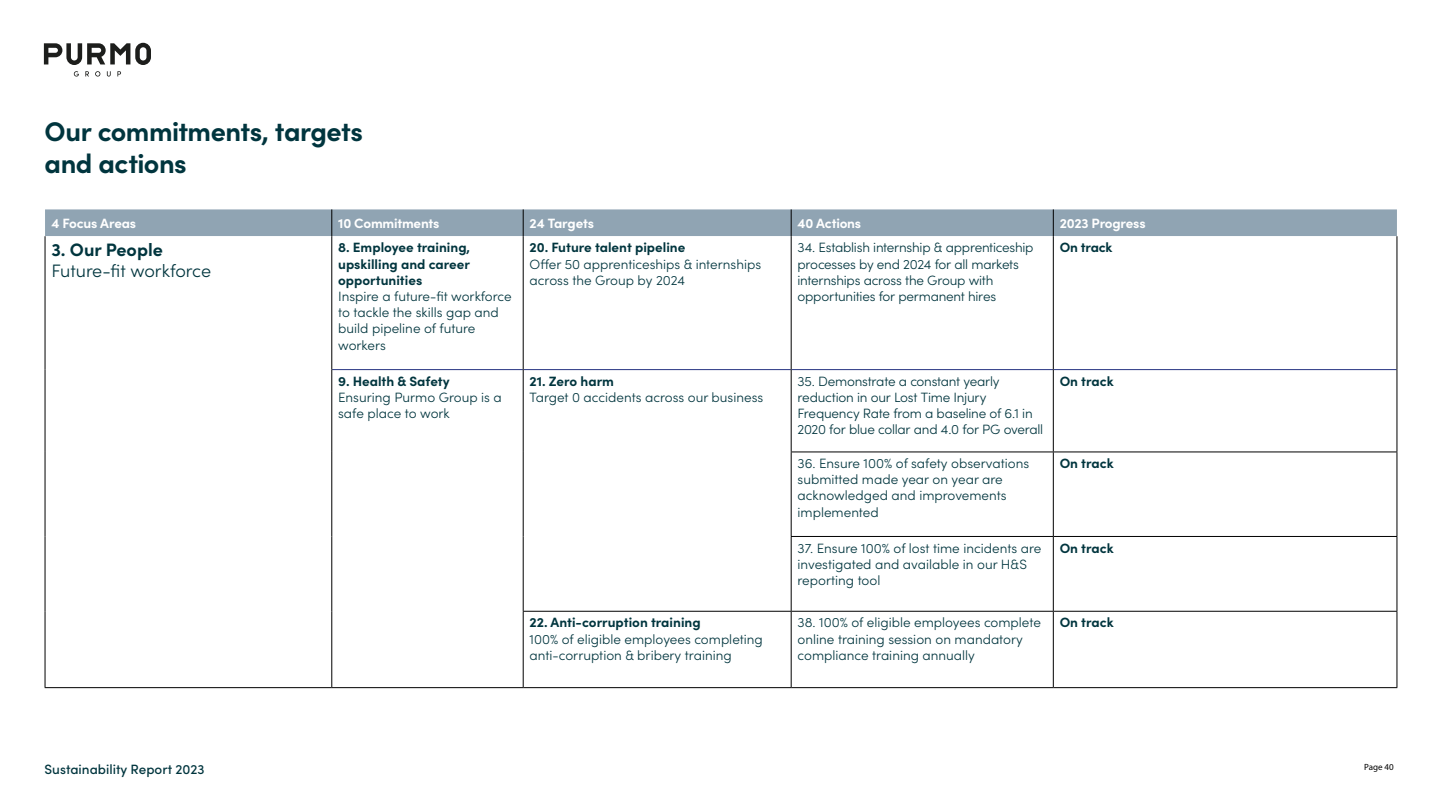
<style>
.page{position:relative;width:1442px;height:808px;background:#fff}
.page>*{position:absolute;margin:0;border:0;box-sizing:border-box;transform-origin:0 0}
.t1{font:700 27px/32.4px "Sofia Pro";letter-spacing:-.02em;color:#00353e}
.t2{font:300 18px "Sofia Pro";color:#00353e}
.t3{font:700 18px "Sofia Pro";color:#00353e}
.t4{font:300 13.5px/16.2px "Sofia Pro";color:#00353e}
.t5{font:300 13.5px/16.2px "Sofia Pro";letter-spacing:-.02em;color:#00353e}
.t6{font:700 13.5px/16.2px "Sofia Pro";color:#00353e;text-align:justify}
.t7{font:700 13.5px "Sofia Pro";letter-spacing:-.015em;color:#fff}
.t8{font:500 13.5px "Sofia Pro";color:#00353e}
.t9{font:9px "Myriad Pro";color:#000}
</style>
<div class="page">
<svg style="left:44px;top:43px;width:107px;height:22px"></svg>
<svg style="left:85px;top:71px;width:4px;height:5px"></svg>
<svg style="left:95px;top:71px;width:5px;height:6px"></svg>
<svg style="left:117px;top:71px;width:4px;height:5px"></svg>
<svg style="left:74px;top:71px;width:5px;height:6px"></svg>
<svg style="left:107px;top:71px;width:4px;height:6px"></svg>
<svg style="left:332px;top:236px;width:721px;height:451px"></svg>
<svg style="left:1054px;top:370px;width:342px;height:241px"></svg>
<hr style="left:790px;top:452px;width:263px;height:1px;background:#000">
<hr style="left:1053px;top:452px;width:344px;height:1px;background:#000">
<hr style="left:790px;top:536px;width:263px;height:1px;background:#000">
<hr style="left:1053px;top:536px;width:344px;height:1px;background:#000">
<hr style="left:523px;top:611px;width:268px;height:1px;background:#000">
<hr style="left:791px;top:611px;width:262px;height:1px;background:#000">
<hr style="left:1053px;top:611px;width:344px;height:1px;background:#000">
<hr style="left:332px;top:369px;width:191px;height:1px;background:#283583">
<hr style="left:523px;top:369px;width:267px;height:1px;background:#283583">
<hr style="left:791px;top:369px;width:262px;height:1px;background:#283583">
<hr style="left:1053px;top:369px;width:343px;height:1px;background:#283583">
<hr style="left:45px;top:236px;width:1px;height:134px;background:#000">
<hr style="left:45px;top:370px;width:1px;height:82px;background:#000">
<hr style="left:45px;top:452px;width:1px;height:84px;background:#000">
<hr style="left:45px;top:536px;width:1px;height:75px;background:#000">
<hr style="left:45px;top:611px;width:1px;height:76px;background:#000">
<hr style="left:45px;top:687px;width:287px;height:1px;background:#000">
<hr style="left:332px;top:687px;width:191px;height:1px;background:#000">
<hr style="left:523px;top:687px;width:268px;height:1px;background:#000">
<hr style="left:791px;top:687px;width:262px;height:1px;background:#000">
<hr style="left:1053px;top:687px;width:344px;height:1px;background:#000">
<hr style="left:331px;top:236px;width:1px;height:134px;background:#000">
<hr style="left:523px;top:236px;width:1px;height:134px;background:#000">
<hr style="left:790px;top:236px;width:1px;height:134px;background:#000">
<hr style="left:1053px;top:236px;width:1px;height:134px;background:#000">
<hr style="left:1396px;top:236px;width:1px;height:134px;background:#000">
<hr style="left:331px;top:370px;width:1px;height:82px;background:#000">
<hr style="left:331px;top:452px;width:1px;height:84px;background:#000">
<hr style="left:331px;top:536px;width:1px;height:75px;background:#000">
<hr style="left:331px;top:611px;width:1px;height:76px;background:#000">
<hr style="left:523px;top:370px;width:1px;height:82px;background:#000">
<hr style="left:523px;top:452px;width:1px;height:84px;background:#000">
<hr style="left:523px;top:536px;width:1px;height:75px;background:#000">
<hr style="left:790px;top:370px;width:1px;height:82px;background:#000">
<hr style="left:1053px;top:370px;width:1px;height:82px;background:#000">
<hr style="left:1396px;top:370px;width:1px;height:82px;background:#000">
<hr style="left:790px;top:452px;width:1px;height:84px;background:#000">
<hr style="left:1053px;top:452px;width:1px;height:84px;background:#000">
<hr style="left:1396px;top:452px;width:1px;height:84px;background:#000">
<hr style="left:790px;top:537px;width:1px;height:74px;background:#000">
<hr style="left:1053px;top:537px;width:1px;height:74px;background:#000">
<hr style="left:1396px;top:537px;width:1px;height:74px;background:#000">
<hr style="left:523px;top:612px;width:1px;height:75px;background:#000">
<hr style="left:790px;top:612px;width:1px;height:75px;background:#000">
<hr style="left:1053px;top:612px;width:1px;height:75px;background:#000">
<hr style="left:1396px;top:612px;width:1px;height:75px;background:#000">
<div style="left:45px;top:209px;width:1351px;height:27px;background:#90a4b3"></div>
<h1 class="t1" style="left:45px;top:113px;width:320px">Our commitments, targets and actions</h1>
<p class="t7" style="left:51px;top:213px;width:86px">4 Focus Areas</p>
<p class="t7" style="left:338px;top:213px;width:103px">10 Commitments</p>
<p class="t7" style="left:529px;top:213px;width:66px">24 Targets</p>
<p class="t7" style="left:797px;top:213px;width:65px">40 Actions</p>
<p class="t7" style="left:1059px;top:213px;width:87px">2023 Progress</p>
<h2 class="t3" style="left:51px;top:235px;width:113px">3. Our People</h2>
<h2 class="t2" style="left:51px;top:258px;width:161px">Future-fit workforce</h2>
<p class="t6" style="left:338px;top:238px;width:134px">8. Employee training, upskilling and career opportunities</p>
<p class="t4" style="left:338px;top:287px;width:175px">Inspire a future-fit workforce to tackle the skills gap and build pipeline of future workers</p>
<p class="t6" style="left:529px;top:238px;width:157px">20. Future talent pipeline</p>
<p class="t4" style="left:529px;top:255px;width:233px">Offer 50 apprenticeships &amp; internships across the Group by 2024</p>
<p class="t5" style="left:797px;top:239px;width:237px">34. Establish internship &amp; apprenticeship processes by end 2024 for all markets internships across the Group with opportunities for permanent hires</p>
<p class="t6" style="left:1059px;top:238px;width:54px">On track</p>
<p class="t6" style="left:338px;top:372px;width:113px">9. Health &amp; Safety</p>
<p class="t4" style="left:338px;top:388px;width:165px">Ensuring Purmo Group is a safe place to work</p>
<p class="t6" style="left:529px;top:372px;width:86px">21. Zero harm</p>
<p class="t4" style="left:529px;top:388px;width:235px">Target 0 accidents across our business</p>
<p class="t6" style="left:529px;top:613px;width:173px">22. Anti-corruption training</p>
<p class="t4" style="left:529px;top:630px;width:235px">100% of eligible employees completing anti-corruption &amp; bribery training</p>
<p class="t5" style="left:797px;top:372px;width:247px">35. Demonstrate a constant yearly reduction in our Lost Time Injury Frequency Rate from a baseline of 6.1 in 2020 for blue collar and 4.0 for PG overall</p>
<p class="t6" style="left:1059px;top:372px;width:56px">On track</p>
<p class="t4" style="left:797px;top:454px;width:233px">36. Ensure 100% of safety observations submitted made year on year are acknowledged and improvements implemented</p>
<p class="t6" style="left:1059px;top:454px;width:56px">On track</p>
<p class="t4" style="left:797px;top:539px;width:245px">37. Ensure 100% of lost time incidents are investigated and available in our H&amp;S reporting tool</p>
<p class="t6" style="left:1059px;top:539px;width:56px">On track</p>
<p class="t4" style="left:797px;top:614px;width:245px">38. 100% of eligible employees complete online training session on mandatory compliance training annually</p>
<p class="t6" style="left:1059px;top:613px;width:56px">On track</p>
<p class="t8" style="left:45px;top:759px;width:161px">Sustainability Report 2023</p>
<p class="t9" style="left:1364px;top:761px;width:31px">Page 40</p>
</div>
